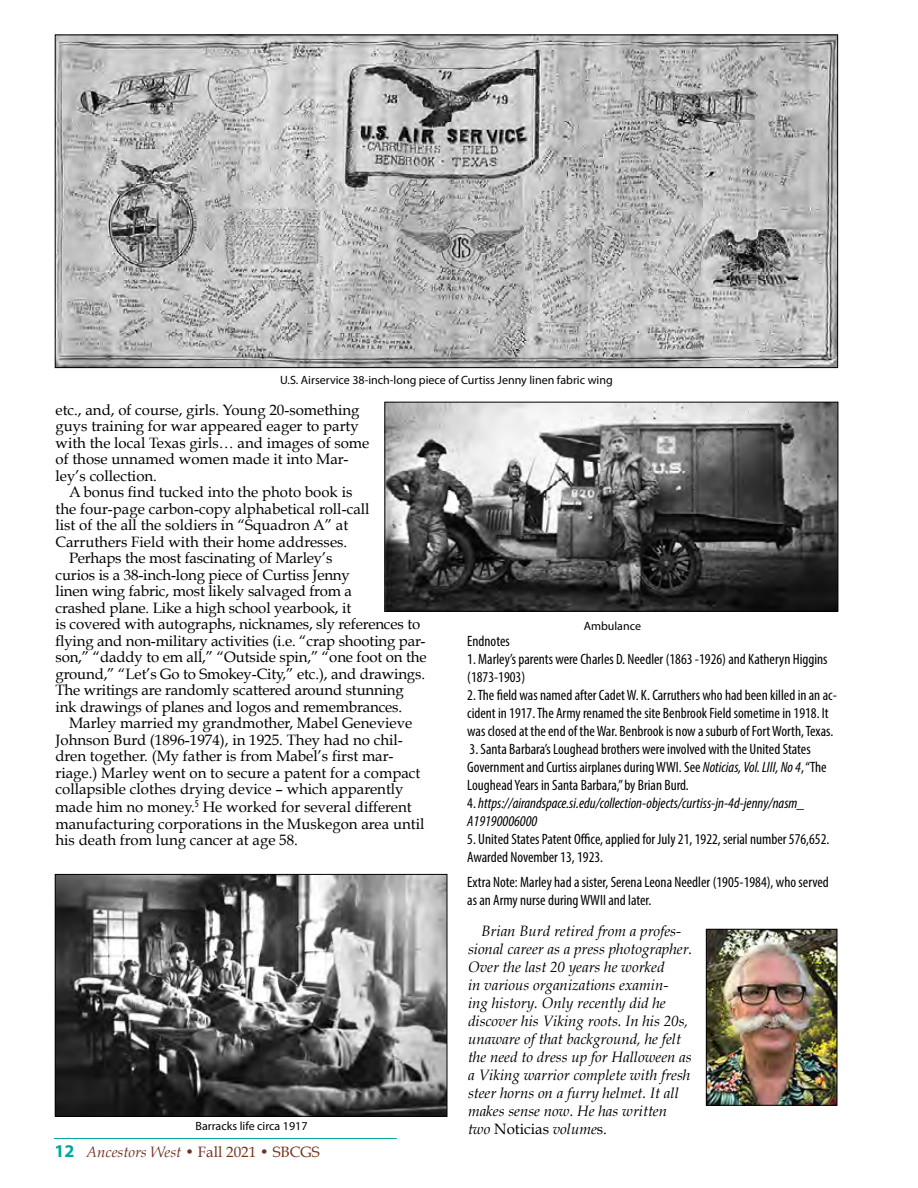
<style>
.page{position:relative;width:918px;height:1188px;background:#fff}
.page>*{position:absolute;margin:0;border:0;box-sizing:border-box;transform-origin:0 0}
.content_body{font:15px/16.5px "Book Antiqua";color:#000}
.content_body-2{font:condensed 15px/18px "Myriad Pro";color:#000}
.content_body-3{font:italic 15px/18px "Book Antiqua";color:#000}
.content_body-4{font:italic condensed 15px/18px "Myriad Pro";color:#000}
.t1{font:15px "Book Antiqua";color:#72331f}
.t2{font:12px "Myriad Pro";color:#000}
.s1{font-family:"Myriad Pro";font-weight:700;font-size:18px;color:#00a89f}
.s2{font-style:italic}
.s3{font-style:normal}
</style>
<div class="page">
<hr style="left:54px;top:1138px;width:343px;height:1px;background:#00a89f">
<img style="left:708px;top:931px;width:127px;height:173px">
<div style="left:706px;top:929px;width:131px;height:177px;border:1px solid #000"></div>
<img style="left:57px;top:37px;width:779px;height:329px">
<img style="left:386px;top:404px;width:450px;height:206px">
<div style="left:384px;top:402px;width:454px;height:210px;border:1px solid #000"></div>
<img style="left:57px;top:876px;width:388px;height:239px">
<div style="left:55px;top:874px;width:392px;height:243px;border:1px solid #000"></div>
<p class="t2" style="left:280px;top:373px;width:334px">U.S. Airservice 38-inch-long piece of Curtiss Jenny linen fabric wing</p>
<p class="content_body" style="left:56px;top:401px;width:315px">etc., and, of course, girls. Young 20-something guys training for war appeared eager to party with the local Texas girls… and images of some of those unnamed women made it into Mar&shy;ley’s collection.</p>
<p class="content_body" style="left:56px;top:484px;width:316px;text-indent:14px">A bonus find tucked into the photo book is the four-page carbon-copy alphabetical roll-call list of the all the soldiers in “Squadron A” at Carruthers Field with their home addresses.</p>
<p class="content_body" style="left:56px;top:550px;width:373px;text-indent:14px">Perhaps the most fascinating of Marley’s<br>curios is a 38-inch-long piece of Curtiss Jenny<br>linen wing fabric, most likely salvaged from a<br>crashed plane. Like a high school yearbook, it<br>is covered with autographs, nicknames, sly references to flying and non-military activities (i.e. “crap shooting par&shy;son,” “daddy to em all,” “Outside spin,” “one foot on the ground,” “Let’s Go to Smokey-City,” etc.), and drawings.<br>The writings are randomly scattered around stunning ink drawings of planes and logos and remembrances.</p>
<p class="content_body" style="left:56px;top:715px;width:366px;text-indent:14px">Marley married my grandmother, Mabel Genevieve Johnson Burd (1896-1974), in 1925. They had no chil&shy;dren together. (My father is from Mabel’s first mar&shy;riage.) Marley went on to secure a patent for a compact collapsible clothes drying device – which apparently</p>
<p class="content_body" style="left:55px;top:799px;width:370px">made him no money.<sup>5</sup> He worked for several different manufacturing corporations in the Muskegon area until his death from lung cancer at age 58.</p>
<p class="t2" style="left:195px;top:1119px;width:114px">Barracks life circa 1917</p>
<p class="t1" style="left:55px;top:1143px;width:267px"><span class="s1">12</span> <span class="s2">Ancestors West</span> • Fall 2021 • SBCGS</p>
<p class="t2" style="left:584px;top:618px;width:59px">Ambulance</p>
<p class="content_body-2" style="left:467px;top:632px;width:44px">Endnotes</p>
<p class="content_body-2" style="left:467px;top:650px;width:362px">1. Marley’s parents were Charles D. Needler (1863 -1926) and Katheryn Higgins (1873-1903)</p>
<p class="content_body-2" style="left:467px;top:686px;width:371px">2. The field was named after Cadet W. K. Carruthers who had been killed in an ac&shy;cident in 1917. The Army renamed the site Benbrook Field sometime in 1918. It was closed at the end of the War. Benbrook is now a suburb of Fort Worth, Texas.</p>
<p class="content_body-2" style="left:467px;top:740px;width:361px">3. Santa Barbara’s Loughead brothers were involved with the United States<br>Government and Curtiss airplanes during WWI. See <span class="s2">Noticias, Vol. LIII, No 4</span>, “The<br>Loughead Years in Santa Barbara,” by Brian Burd.</p>
<p class="content_body-4" style="left:467px;top:794px;width:339px"><span class="s3">4.</span> https://airandspace.si.edu/collection-objects/curtiss-jn-4d-jenny/nasm_<br>A19190006000</p>
<p class="content_body-2" style="left:467px;top:830px;width:364px">5. United States Patent Office, applied for July 21, 1922, serial number 576,652.<br>Awarded November 13, 1923.</p>
<p class="content_body-2" style="left:467px;top:873px;width:363px">Extra Note: Marley had a sister, Serena Leona Needler (1905-1984), who served as an Army nurse during WWII and later.</p>
<p class="content_body-3" style="left:468px;top:922px;width:226px;text-indent:14px">Brian Burd retired from a profes&shy;sional career as a press photographer.<br>Over the last 20 years he worked<br>in various organizations examin-<br>ing history. Only recently did he discover his Viking roots. In his 20s, unaware of that background, he felt the need to dress up for Halloween as a Viking warrior complete with fresh steer horns on a furry helmet. It all makes sense now. He has written two <span class="s3">Noticias</span> volume<span class="s3">s.</span></p>
</div>
